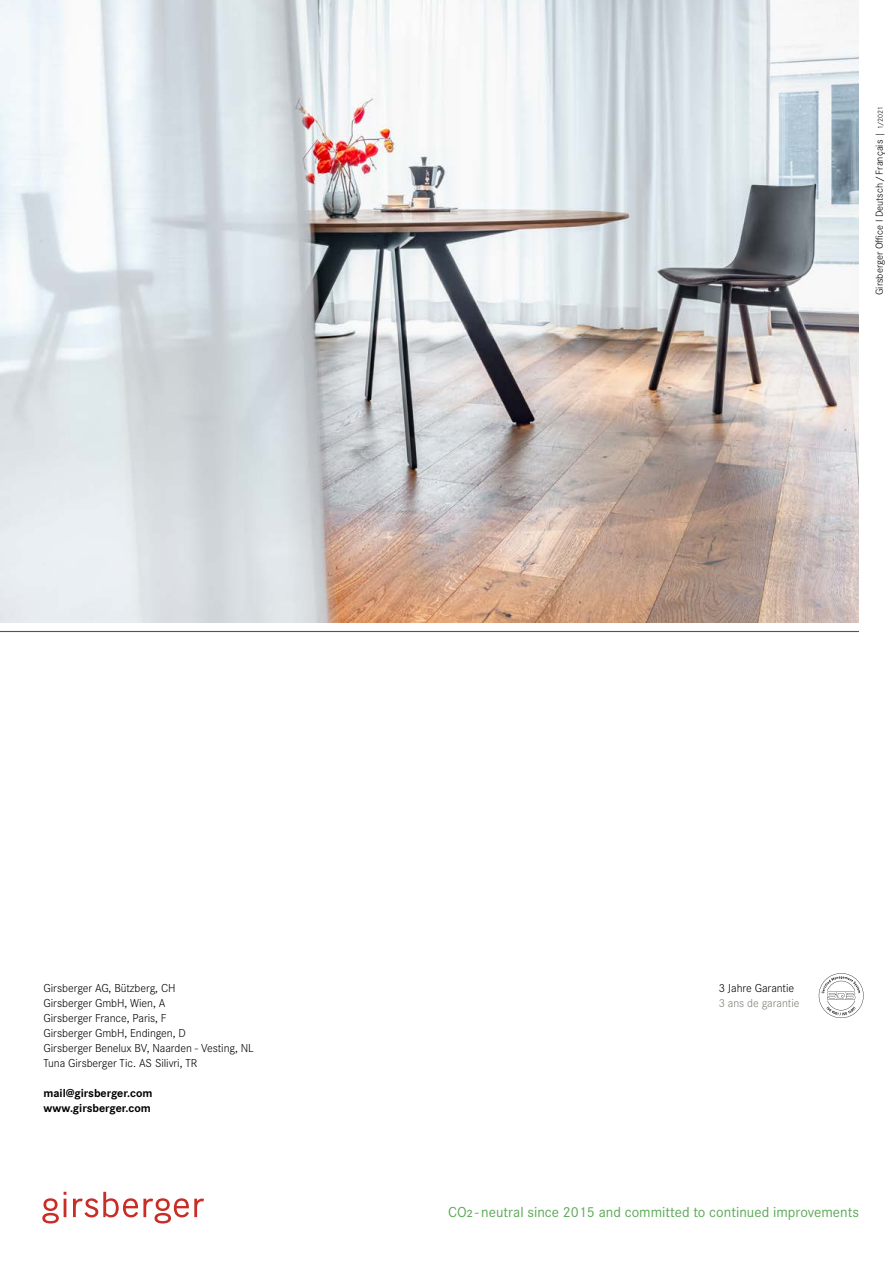
<style>
.page{position:relative;width:893px;height:1263px;background:#fff}
.page>*{position:absolute;margin:0;border:0;box-sizing:border-box;transform-origin:0 0}
.t1{font:15px "Corporate S";color:#5ba957}
.t2{font:300 12px/15px "Corporate S";letter-spacing:-.005em;color:#000}
.t3{font:700 12px/15px "Corporate S";letter-spacing:-.005em;color:#000}
.t4{font:300 12px "Corporate S";letter-spacing:-.005em;color:#81807a}
.t5{font:300 10.5px "Corporate S";color:#000}
.s1{font-size:7.5px}
</style>
<div class="page">
<svg style="left:42px;top:1192px;width:162px;height:31px"></svg>
<svg style="left:819px;top:973px;width:45px;height:45px"></svg>
<hr style="left:0;top:631px;width:859px;height:1px;background:#57544b">
<img style="left:0;top:0;width:859px;height:623px">
<p class="t5" style="left:873px;top:295px;width:190px;rotate:-90deg">Girsberger Office I Deutsch/Français | <span class="s1">1/2021</span></p>
<p class="t2" style="left:44px;top:981px;width:212px">Girsberger AG, Bützberg, CH<br>Girsberger GmbH, Wien, A<br>Girsberger France, Paris, F<br>Girsberger GmbH, Endingen, D<br>Girsberger Benelux BV, Naarden - Vesting, NL<br>Tuna Girsberger Tic. AS Silivri, TR</p>
<p class="t3" style="left:44px;top:1085px;width:110px">mail@girsberger.com www.girsberger.com</p>
<p class="t2" style="left:719px;top:981px;width:77px">3 Jahre Garantie</p>
<p class="t4" style="left:719px;top:997px;width:82px">3 ans de garantie</p>
<p class="t1" style="left:448px;top:1204px;width:412px">CO2 - neutral since 2015 and committed to continued improvements</p>
</div>
